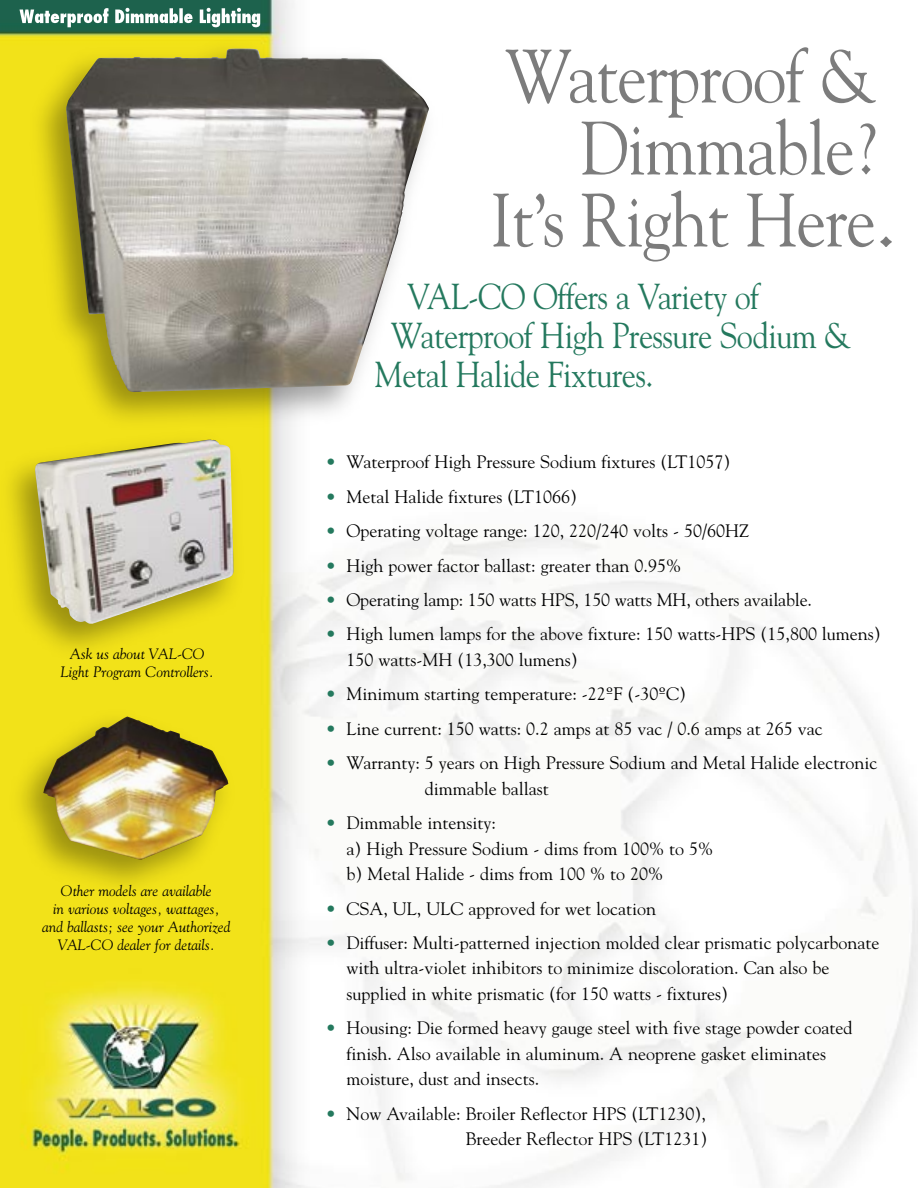
<style>
.page{position:relative;width:918px;height:1188px;background:#fff}
.page>*{position:absolute;margin:0;border:0;box-sizing:border-box;transform-origin:0 0}
.t1{font:75px/72px "Goudy";letter-spacing:-.02em;color:#7c7c7c;text-align:right;scale:.9 1}
.t2{font:36px "Goudy";letter-spacing:-.02em;color:#24795e;scale:.89 1}
.Normal__Web{font:18px/25.5px "Goudy";color:#000}
.Normal__Web-2{font:italic 15px/18px "Goudy";color:#000;text-align:center}
.s1{font-size:81px}
.s2{color:#24795e}
</style>
<div class="page">
<img style="left:0;top:0;width:918px;height:1188px">
<div style="left:25px;top:33px;width:418px;height:401px;background:#000;opacity:.36"></div>
<img style="left:66px;top:48px;width:364px;height:344px">
<div style="left:4px;top:703px;width:237px;height:198px;background:#000;opacity:.36"></div>
<img style="left:43px;top:716px;width:185px;height:144px">
<svg style="left:20px;top:8px;width:240px;height:19px"></svg>
<div style="left:0;top:425px;width:249px;height:240px;background:#000;opacity:.36"></div>
<img style="left:34px;top:439px;width:200px;height:185px">
<p class="Normal__Web-2" style="left:61px;top:645px;width:155px">Ask us about VAL-CO<br>Light Program Controllers.</p>
<p class="Normal__Web-2" style="left:42px;top:881px;width:190px">Other models are available<br>in various voltages, wattages, and ballasts; see your Authorized<br>VAL-CO dealer for details.</p>
<p class="t1" style="left:505px;top:38px;width:414px">Waterproof &amp;<br>Dimmable?</p>
<p class="t1" style="left:490px;top:182px;width:454px">It’s Right Here<span class="s1">.</span></p>
<p class="t2" style="left:407px;top:274px;width:397px">VAL-CO Offers a Variety of</p>
<p class="t2" style="left:391px;top:313px;width:518px">Waterproof High Pressure Sodium &amp;</p>
<p class="t2" style="left:375px;top:352px;width:315px">Metal Halide Fixtures.</p>
<p class="Normal__Web" style="left:326px;top:449px;width:406px"><span class="s2">•</span> Waterproof High Pressure Sodium fixtures (LT1057)</p>
<p class="Normal__Web" style="left:326px;top:483px;width:253px"><span class="s2">•</span> Metal Halide fixtures (LT1066)</p>
<p class="Normal__Web" style="left:326px;top:518px;width:425px"><span class="s2">•</span> Operating voltage range: 120, 220/240 volts - 50/60HZ</p>
<p class="Normal__Web" style="left:326px;top:552px;width:357px"><span class="s2">•</span> High power factor ballast: greater than 0.95%</p>
<p class="Normal__Web" style="left:326px;top:587px;width:488px"><span class="s2">•</span> Operating lamp: 150 watts HPS, 150 watts MH, others available.</p>
<p class="Normal__Web" style="left:346px;top:621px;width:536px;text-indent:-21px"><span class="s2">•</span> High lumen lamps for the above fixture: 150 watts-HPS (15,800 lumens)<br>150 watts-MH (13,300 lumens)</p>
<p class="Normal__Web" style="left:326px;top:681px;width:362px"><span class="s2">•</span> Minimum starting temperature: -22ºF (-30ºC)</p>
<p class="Normal__Web" style="left:326px;top:715px;width:499px"><span class="s2">•</span> Line current: 150 watts: 0.2 amps at 85 vac / 0.6 amps at 265 vac</p>
<p class="Normal__Web" style="left:425px;top:750px;width:454px;text-indent:-99px"><span class="s2">•</span> Warranty: 5 years on High Pressure Sodium and Metal Halide electronic dimmable ballast</p>
<p class="Normal__Web" style="left:346px;top:810px;width:368px;text-indent:-21px"><span class="s2">•</span> Dimmable intensity:<br>a) High Pressure Sodium - dims from 100% to 5% b) Metal Halide - dims from 100 % to 20%</p>
<p class="Normal__Web" style="left:326px;top:895px;width:332px"><span class="s2">•</span> CSA, UL, ULC approved for wet location</p>
<p class="Normal__Web" style="left:346px;top:929px;width:535px;text-indent:-21px"><span class="s2">•</span> Diffuser: Multi-patterned injection molded clear prismatic polycarbonate with ultra-violet inhibitors to minimize discoloration. Can also be supplied in white prismatic (for 150 watts - fixtures)</p>
<p class="Normal__Web" style="left:346px;top:1015px;width:507px;text-indent:-21px"><span class="s2">•</span> Housing: Die formed heavy gauge steel with five stage powder coated finish. Also available in aluminum. A neoprene gasket eliminates moisture, dust and insects.</p>
<p class="Normal__Web" style="left:326px;top:1100px;width:383px;text-align:right"><span class="s2">•</span> Now Available: Broiler Reflector HPS (LT1230),<br>Breeder Reflector HPS (LT1231)</p>
</div>
